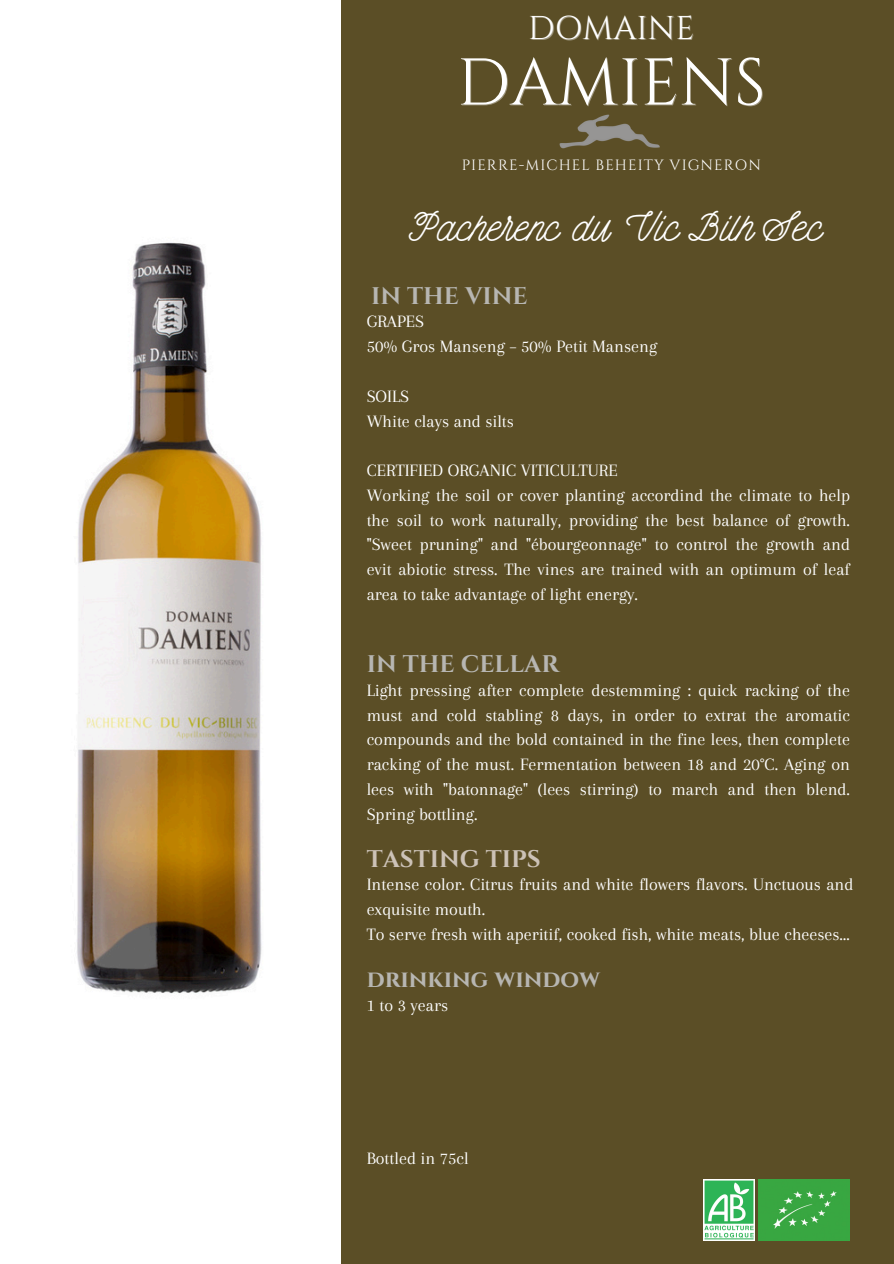
<style>
.page{position:relative;width:894px;height:1264px;background:#fff}
.page>*{position:absolute;margin:0;border:0;box-sizing:border-box;transform-origin:0 0}
.t1{font:65.85px "Cinzel";color:#fff}
.t2{font:42px "Badhorse Script";color:#fff}
.t3{font:33px "Cinzel";color:#fff}
.t4{font:700 24px "Cinzel";color:#b7b6b2}
.t5{font:700 24px "Cinzel";color:#ccc2b7}
.t6{font:18px/24.8px "Arapey";color:#fff}
.t7{font:14.85px "Cinzel";letter-spacing:.07em;color:#fff}
</style>
<div class="page">
<div style="left:0;top:0;width:893px;height:1263px;background:#5b4e26"></div>
<div style="left:0;top:0;width:340px;height:1263px;background:#fff"></div>
<img style="left:77px;top:242px;width:185px;height:752px">
<img style="left:703px;top:1179px;width:51px;height:60px">
<img style="left:758px;top:1179px;width:91px;height:60px">
<img style="left:559px;top:114px;width:101px;height:35px">
<h2 class="t3" style="left:528px;top:7px;width:168px">DOMAINE</h2>
<p class="t1" style="left:457px;top:41px;width:310px">DAMIENS</p>
<p class="t7" style="left:461px;top:156px;width:300px">PIERRE-MICHEL BEHEITY VIGNERON</p>
<p class="t2" style="left:404px;top:199px;width:415px">Pacherenc du Vic Bilh Sec</p>
<h5 class="t4" style="left:371px;top:280px;width:158px">IN THE VINE</h5>
<h3 class="t6" style="left:366px;top:309px;width:292px">GRAPES<br>50% Gros Manseng – 50% Petit Manseng</h3>
<h5 class="t6" style="left:366px;top:383px;width:149px">SOILS<br>White clays and silts</h5>
<h3 class="t6" style="left:366px;top:458px;width:484px">CERTIFIED ORGANIC VITICULTURE<br>Working the soil or cover planting accordind the climate to help the soil to work naturally, providing the best balance of growth. "Sweet pruning" and "ébourgeonnage" to control the growth and evit abiotic stress. The vines are trained with an optimum of leaf area to take advantage of light energy.</h3>
<h5 class="t4" style="left:367px;top:649px;width:194px">IN THE CELLAR</h5>
<h4 class="t6" style="left:366px;top:677px;width:484px;text-align:justify">Light pressing after complete destemming : quick racking of the must and cold stabling 8 days, in order to extrat the aromatic compounds and the bold contained in the fine lees, then complete racking of the must. Fermentation between 18 and 20°C. Aging on lees with "batonnage" (lees stirring) to march and then blend.<br>Spring bottling.</h4>
<h1 class="t5" style="left:366px;top:844px;width:175px">TASTING TIPS</h1>
<h3 class="t6" style="left:366px;top:872px;width:488px">Intense color. Citrus fruits and white flowers flavors. Unctuous and exquisite mouth.<br>To serve fresh with aperitif, cooked fish, white meats, blue cheeses…</h3>
<h5 class="t4" style="left:366px;top:963px;width:235px">drinking window</h5>
<h5 class="t6" style="left:366px;top:992px;width:83px">1 to 3 years</h5>
<h5 class="t6" style="left:366px;top:1145px;width:103px">Bottled in 75cl</h5>
</div>
